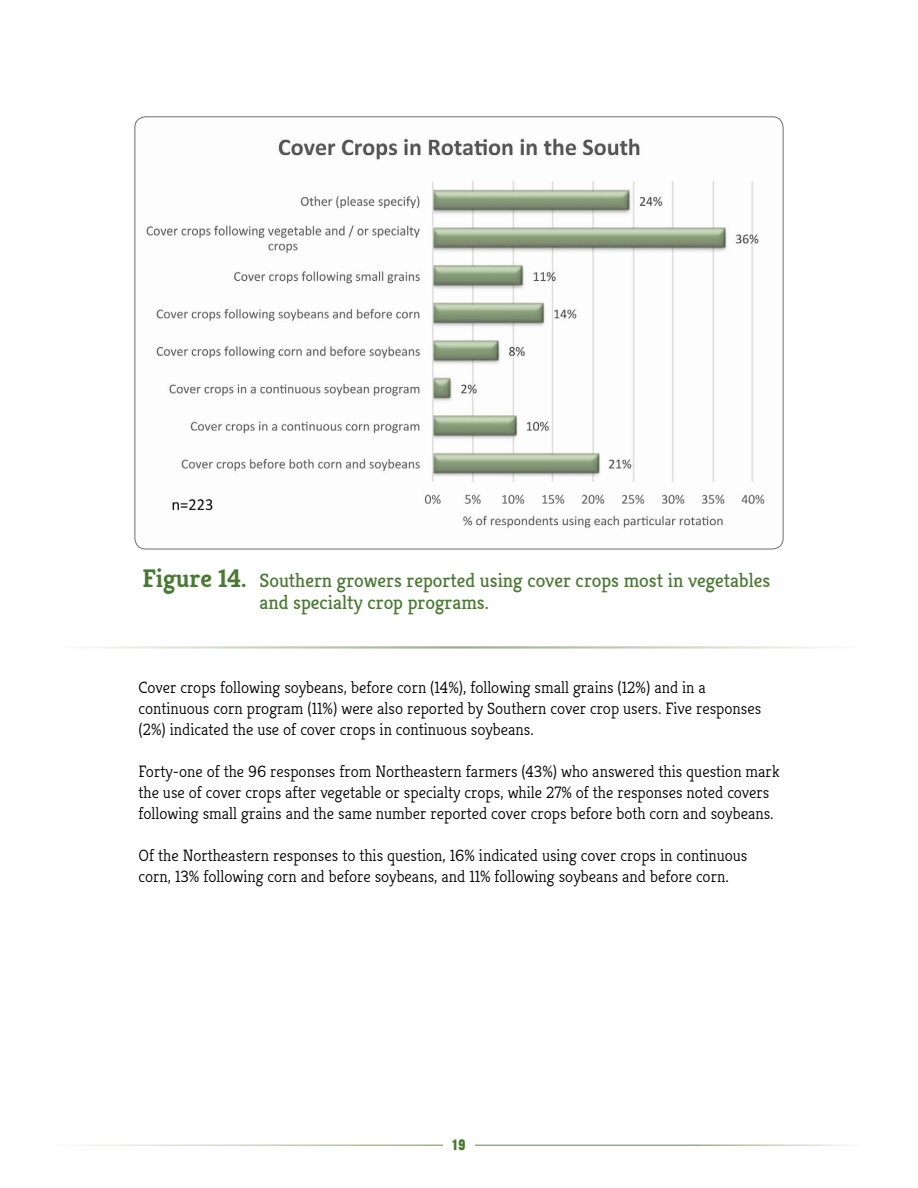
<style>
.page{position:relative;width:918px;height:1188px;background:#fff}
.page>*{position:absolute;margin:0;border:0;box-sizing:border-box;transform-origin:0 0}
.t1{font:19.5px/22.5px "Kreon";color:#4a7933}
.t2{font:300 16.5px/21px "Kreon";color:#000}
.t3{font:13.5px "Anton";color:#4a7933}
.s1{font-weight:700;font-size:25.5px}
</style>
<div class="page">
<hr style="left:54px;top:1144px;width:389px;height:2px;background:#9aac84">
<hr style="left:475px;top:1144px;width:389px;height:2px;background:#9aac84">
<img style="left:136px;top:118px;width:646px;height:431px">
<hr style="left:54px;top:646px;width:810px;height:3px;background:#9aac84">
<p class="t1" style="left:259px;top:569px;width:512px;text-indent:-117px"><span class="s1">Figure 14.</span> Southern growers reported using cover crops most in vegetables and specialty crop programs.</p>
<p class="t2" style="left:139px;top:678px;width:624px">Cover crops following soybeans, before corn (14%), following small grains (12%) and in a continuous corn program (11%) were also reported by Southern cover crop users. Five responses (2%) indicated the use of cover crops in continuous soybeans.</p>
<p class="t2" style="left:139px;top:762px;width:643px">Forty-one of the 96 responses from Northeastern farmers (43%) who answered this question mark the use of cover crops after vegetable or specialty crops, while 27% of the responses noted covers following small grains and the same number reported cover crops before both corn and soybeans.</p>
<p class="t2" style="left:139px;top:846px;width:611px">Of the Northeastern responses to this question, 16% indicated using cover crops in continuous corn, 13% following corn and before soybeans, and 11% following soybeans and before corn.</p>
<p class="t3" style="left:453px;top:1134px;width:14px">19</p>
</div>
